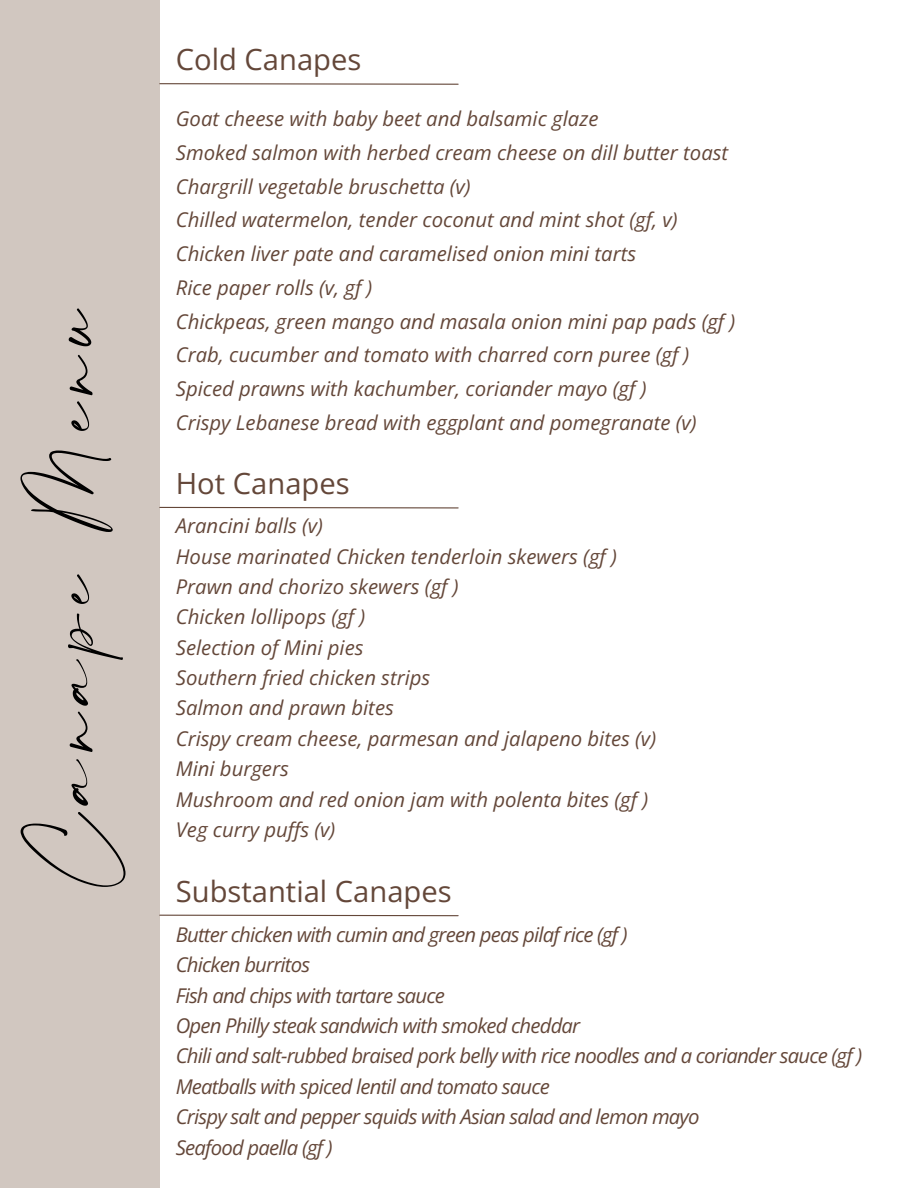
<style>
.page{position:relative;width:918px;height:1188px;background:#fff}
.page>*{position:absolute;margin:0;border:0;box-sizing:border-box;transform-origin:0 0}
.t1{font:51.9px "Amalfi Coast";color:#000}
.t2{font:29.25px "Open Sans";color:#644739}
.t3{font:italic 20.25px/30.3px "Open Sans";color:#644739}
.t4{font:italic 20.25px/30.3px "Open Sans";letter-spacing:-.04em;color:#644739}
</style>
<div class="page">
<div style="left:0;top:0;width:159px;height:1188px;background:#d1c7c0"></div>
<svg style="left:159px;top:83px;width:300px;height:2px"></svg>
<svg style="left:159px;top:506px;width:300px;height:3px"></svg>
<svg style="left:159px;top:914px;width:300px;height:3px"></svg>
<h1 class="t1" style="left:43px;top:886px;width:581px;rotate:-90deg">Canape Menu</h1>
<h2 class="t2" style="left:176px;top:39px;width:187px">Cold Canapes</h2>
<p class="t3" style="left:176px;top:101px;width:561px;line-height:33.8px">Goat cheese with baby beet and balsamic glaze<br>Smoked salmon with herbed cream cheese on dill butter toast Chargrill vegetable bruschetta (v)<br>Chilled watermelon, tender coconut and mint shot (gf, v)<br>Chicken liver pate and caramelised onion mini tarts<br>Rice paper rolls (v, gf )<br>Chickpeas, green mango and masala onion mini pap pads (gf )<br>Crab, cucumber and tomato with charred corn puree (gf )<br>Spiced prawns with kachumber, coriander mayo (gf )<br>Crispy Lebanese bread with eggplant and pomegranate (v)</p>
<h2 class="t2" style="left:176px;top:463px;width:175px">Hot Canapes</h2>
<p class="t3" style="left:176px;top:510px;width:482px">Arancini balls (v)<br>House marinated Chicken tenderloin skewers (gf )<br>Prawn and chorizo skewers (gf )<br>Chicken lollipops (gf )<br>Selection of Mini pies<br>Southern fried chicken strips<br>Salmon and prawn bites<br>Crispy cream cheese, parmesan and jalapeno bites (v)<br>Mini burgers<br>Mushroom and red onion jam with polenta bites (gf )<br>Veg curry puffs (v)</p>
<h2 class="t2" style="left:176px;top:871px;width:277px">Substantial Canapes</h2>
<p class="t4" style="left:176px;top:919px;width:688px">Butter chicken with cumin and green peas pilaf rice (gf )<br>Chicken burritos<br>Fish and chips with tartare sauce<br>Open Philly steak sandwich with smoked cheddar<br>Chili and salt-rubbed braised pork belly with rice noodles and a coriander sauce (gf )<br>Meatballs with spiced lentil and tomato sauce<br>Crispy salt and pepper squids with Asian salad and lemon mayo<br>Seafood paella (gf )</p>
</div>
